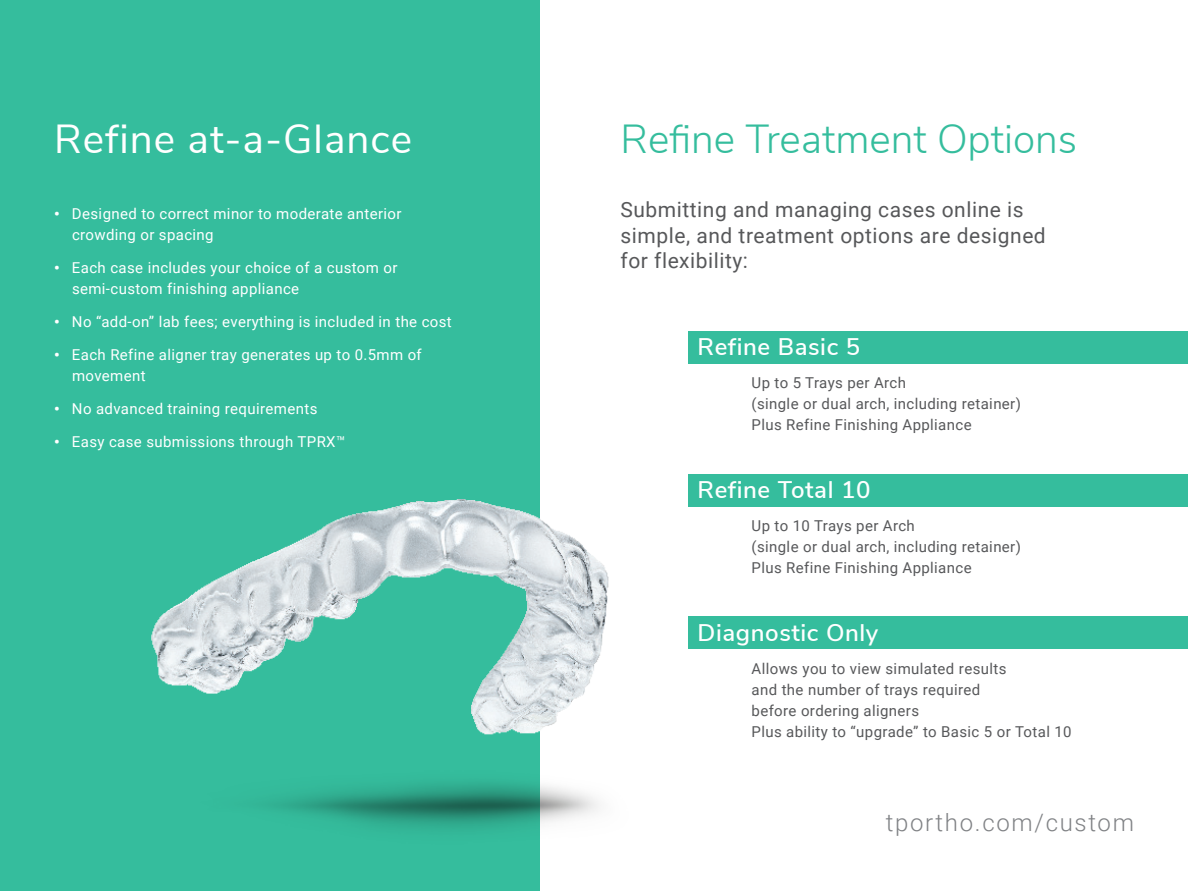
<style>
.page{position:relative;width:1188px;height:891px;background:#fff}
.page>*{position:absolute;margin:0;border:0;box-sizing:border-box;transform-origin:0 0}
.t1{font:300 40.5px "Nunito Sans";color:#35bd9d}
.t2{font:40.5px "Nunito Sans";letter-spacing:.025em;color:#fff}
.t3{font:600 24px "Nunito Sans";letter-spacing:.025em;color:#fff}
.t4{font:300 24px "Roboto";letter-spacing:.07em;color:#808285}
.t5{font:21px/25.5px "Roboto";letter-spacing:.025em;color:#57585a}
.t6{font:15px/21px "Roboto";letter-spacing:.025em;color:#fff}
.t7{font:15px/21px "Roboto";letter-spacing:.025em;color:#57585a}
.s1{font-weight:900}
</style>
<div class="page">
<div style="left:689px;top:331px;width:499px;height:32px;background:#35bd9d"></div>
<div style="left:689px;top:474px;width:499px;height:32px;background:#35bd9d"></div>
<div style="left:689px;top:617px;width:499px;height:32px;background:#35bd9d"></div>
<div style="left:0;top:0;width:540px;height:891px;background:#35bd9d"></div>
<img style="left:151px;top:499px;width:458px;height:330px">
<p class="t2" style="left:54px;top:109px;width:360px">Refine at-a-Glance</p>
<p class="t6" style="left:54px;top:202px;width:349px"><span class="s1">•</span> Designed to correct minor to moderate anterior</p>
<p class="t6" style="left:72px;top:223px;width:143px">crowding or spacing</p>
<p class="t6" style="left:72px;top:256px;width:327px;text-indent:-18px"><span class="s1">•</span> Each case includes your choice of a custom or semi-custom finishing appliance</p>
<p class="t6" style="left:54px;top:310px;width:399px"><span class="s1">•</span> No “add-on” lab fees; everything is included in the cost</p>
<p class="t6" style="left:54px;top:343px;width:369px"><span class="s1">•</span> Each Refine aligner tray generates up to 0.5mm of</p>
<p class="t6" style="left:72px;top:364px;width:75px">movement</p>
<p class="t6" style="left:54px;top:397px;width:265px"><span class="s1">•</span> No advanced training requirements</p>
<p class="t6" style="left:54px;top:430px;width:293px"><span class="s1">•</span> Easy case submissions through TPRX™</p>
<p class="t1" style="left:621px;top:109px;width:458px">Refine Treatment Options</p>
<p class="t5" style="left:621px;top:196px;width:427px">Submitting and managing cases online is simple, and treatment options are designed for flexibility:</p>
<p class="t3" style="left:698px;top:329px;width:164px">Refine Basic 5</p>
<p class="t7" style="left:752px;top:372px;width:156px">Up to 5 Trays per Arch</p>
<p class="t7" style="left:752px;top:393px;width:271px">(single or dual arch, including retainer)</p>
<p class="t7" style="left:752px;top:414px;width:222px">Plus Refine Finishing Appliance</p>
<p class="t3" style="left:698px;top:472px;width:174px">Refine Total 10</p>
<p class="t7" style="left:752px;top:515px;width:165px">Up to 10 Trays per Arch</p>
<p class="t7" style="left:752px;top:536px;width:271px">(single or dual arch, including retainer)</p>
<p class="t7" style="left:752px;top:557px;width:222px">Plus Refine Finishing Appliance</p>
<p class="t3" style="left:698px;top:615px;width:182px">Diagnostic Only</p>
<p class="t7" style="left:752px;top:657px;width:256px">Allows you to view simulated results and the number of trays required before ordering aligners</p>
<p class="t7" style="left:752px;top:720px;width:322px">Plus ability to “upgrade” to Basic 5 or Total 10</p>
<p class="t4" style="left:886px;top:806px;width:250px">tportho.com/custom</p>
</div>
